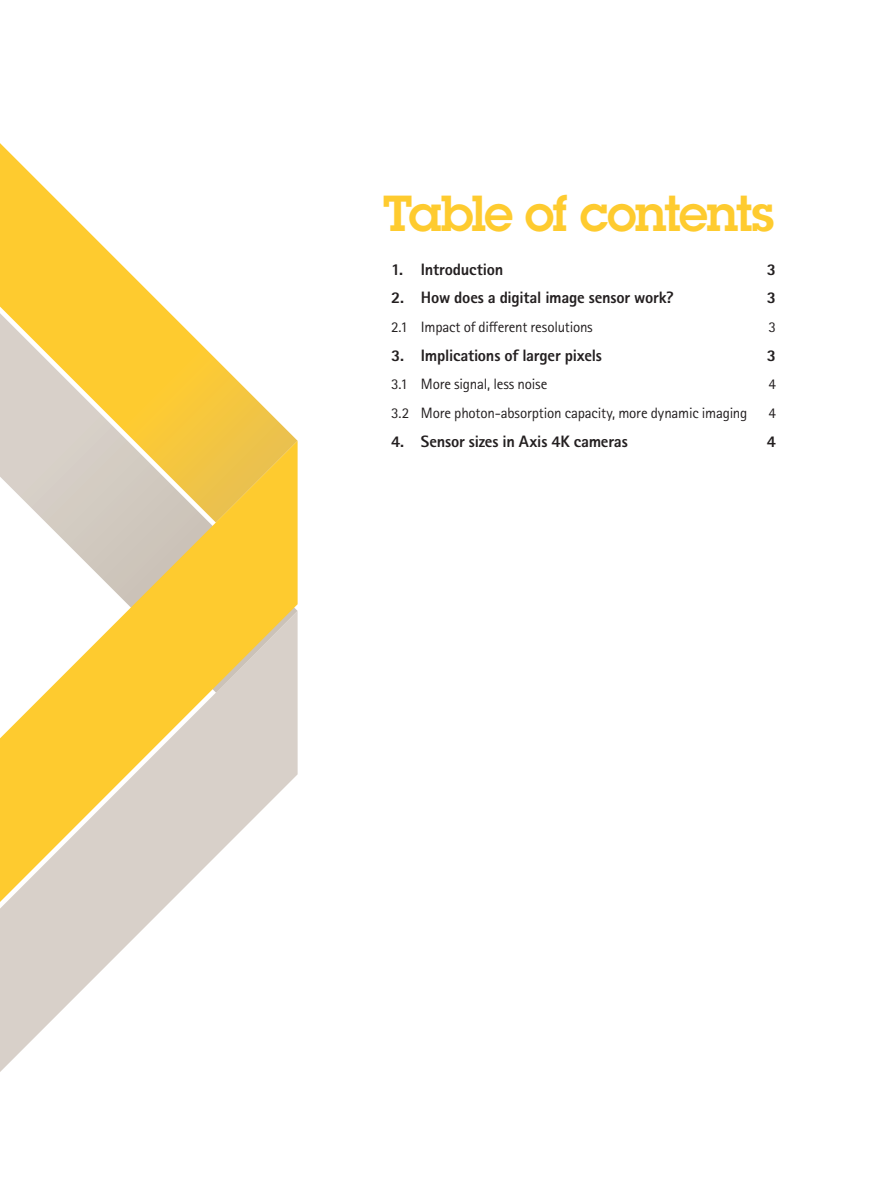
<style>
.page{position:relative;width:893px;height:1191px;background:#fff}
.page>*{position:absolute;margin:0;border:0;box-sizing:border-box;transform-origin:0 0}
.TOC_header{font:600 49.5px "Lubalin Graph ECG";letter-spacing:-.035em;color:#fecb2f}
.t1{font:800 16.5px "Rotis Sans Serif Pro";letter-spacing:-.015em;color:#231f20}
.t2{font:15px "Rotis Sans Serif Pro";letter-spacing:-.015em;color:#231f20}
</style>
<div class="page">
<svg style="left:0;top:143px;width:298px;height:298px"></svg>
<svg style="left:0;top:441px;width:298px;height:170px"></svg>
<svg style="left:0;top:611px;width:298px;height:461px"></svg>
<p class="TOC_header" style="left:383px;top:181px;width:393px">Table of contents</p>
<p class="t1" style="left:391px;top:259px;width:114px">1. Introduction</p>
<p class="t1" style="left:767px;top:259px;width:11px">3</p>
<p class="t1" style="left:391px;top:287px;width:284px">2. How does a digital image sensor work?</p>
<p class="t1" style="left:767px;top:287px;width:11px">3</p>
<p class="t2" style="left:391px;top:318px;width:203px">2.1 Impact of different resolutions</p>
<p class="t2" style="left:769px;top:318px;width:9px">3</p>
<p class="t1" style="left:391px;top:344px;width:212px">3. Implications of larger pixels</p>
<p class="t1" style="left:767px;top:344px;width:11px">3</p>
<p class="t2" style="left:391px;top:375px;width:158px">3.1 More signal, less noise</p>
<p class="t2" style="left:769px;top:375px;width:9px">4</p>
<p class="t2" style="left:391px;top:404px;width:358px">3.2 More photon-absorption capacity, more dynamic imaging</p>
<p class="t2" style="left:769px;top:404px;width:9px">4</p>
<p class="t1" style="left:391px;top:430px;width:238px">4. Sensor sizes in Axis 4K cameras</p>
<p class="t1" style="left:767px;top:430px;width:11px">4</p>
</div>
